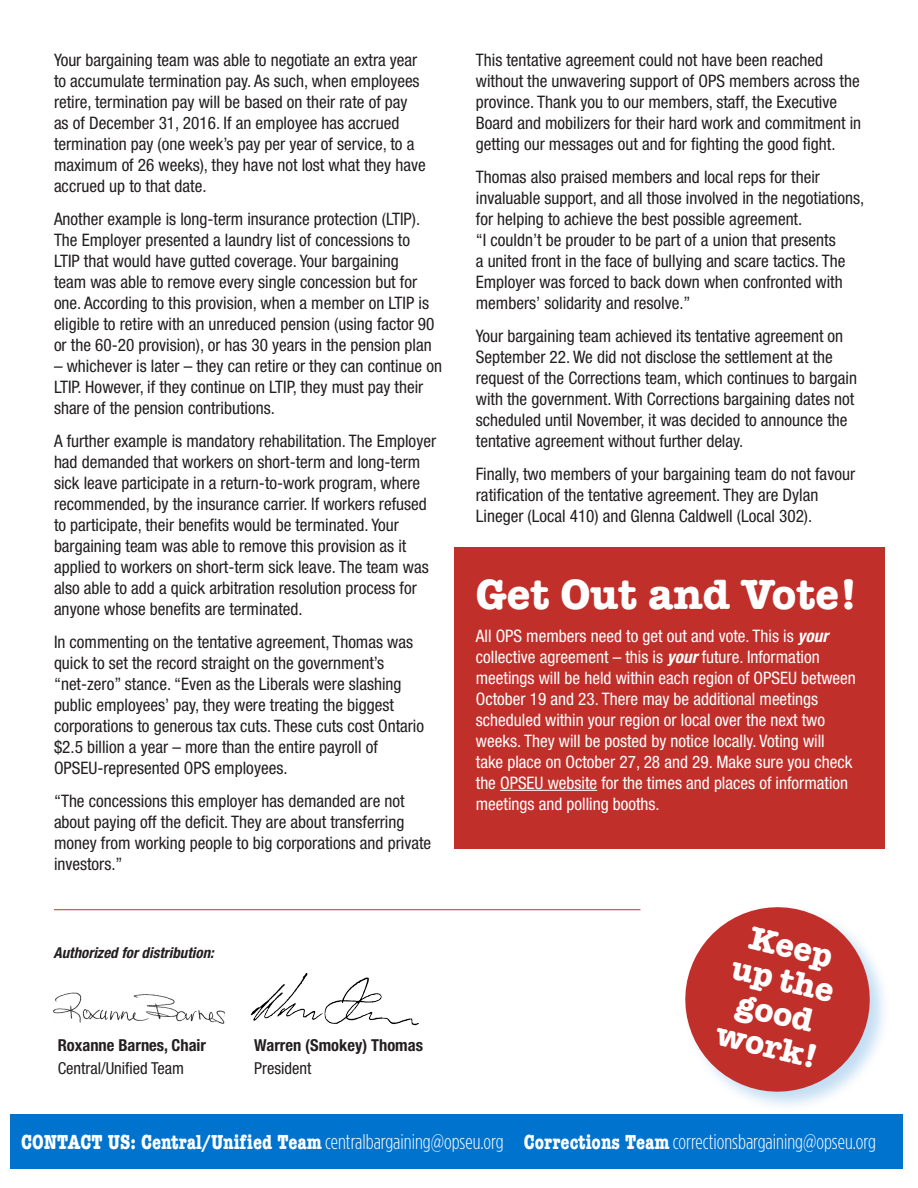
<style>
.page{position:relative;width:918px;height:1188px;background:#fff}
.page>*{position:absolute;margin:0;border:0;box-sizing:border-box;transform-origin:0 0}
.Subheader_2_column{font:700 43.5px "American Typewriter";color:#fff}
.t1{font:700 33.9px/33.9px "American Typewriter";color:#fff;text-align:center}
.Contact{font:300 condensed 21px "Gotham HTF";color:#fff}
.body_copy_2_column{font:condensed 17.25px/21px "Helvetica Neue LT Std";color:#231f20}
.body_copy_2_column-2{font:condensed 17.25px/21px "Helvetica Neue LT Std";color:#fff}
.Person{font:700 condensed 16.5px "Helvetica Neue LT Std";color:#231f20}
.Person-2{font:condensed 16.5px "Helvetica Neue LT Std";color:#231f20}
.Person_s_title{font:condensed 16.5px "Helvetica Neue LT Std";color:#231f20}
.authorized_by{font:italic 700 condensed 15px "Helvetica Neue LT Std";color:#231f20}
.s1{font-weight:700;font-style:italic}
.s2{font-family:"American Typewriter";font-weight:700}
</style>
<div class="page">
<div style="left:455px;top:547px;width:430px;height:301px;background:#c12f2a"></div>
<hr style="left:500px;top:790px;width:97px;height:1px;background:#fff">
<img style="left:250px;top:972px;width:169px;height:53px">
<img style="left:53px;top:992px;width:172px;height:32px">
<svg style="left:685px;top:907px;width:198px;height:198px;fill:#c12f2a"></svg>
<div style="left:10px;top:1115px;width:892px;height:54px;background:#0073ce"></div>
<hr style="left:54px;top:909px;width:586px;height:1px;background:#c12f2a">
<p class="body_copy_2_column" style="left:54px;top:50px;width:373px">Your bargaining team was able to negotiate an extra year to accumulate termination pay. As such, when employees retire, termination pay will be based on their rate of pay as of December 31, 2016. If an employee has accrued termination pay (one week’s pay per year of service, to a maximum of 26 weeks), they have not lost what they have accrued up to that date.</p>
<p class="body_copy_2_column" style="left:54px;top:208px;width:382px">Another example is long-term insurance protection (LTIP).<br>The Employer presented a laundry list of concessions to LTIP that would have gutted coverage. Your bargaining team was able to remove every single concession but for one. According to this provision, when a member on LTIP is eligible to retire with an unreduced pension (using factor 90 or the 60-20 provision), or has 30 years in the pension plan</p>
<p class="body_copy_2_column" style="left:54px;top:355px;width:390px">– whichever is later – they can retire or they can continue on<br>LTIP. However, if they continue on LTIP, they must pay their share of the pension contributions.</p>
<p class="body_copy_2_column" style="left:54px;top:430px;width:384px">A further example is mandatory rehabilitation. The Employer had demanded that workers on short-term and long-term sick leave participate in a return-to-work program, where recommended, by the insurance carrier. If workers refused to participate, their benefits would be terminated. Your bargaining team was able to remove this provision as it applied to workers on short-term sick leave. The team was also able to add a quick arbitration resolution process for anyone whose benefits are terminated.</p>
<p class="body_copy_2_column" style="left:54px;top:631px;width:372px">In commenting on the tentative agreement, Thomas was quick to set the record straight on the government’s “net-zero” stance. “Even as the Liberals were slashing public employees’ pay, they were treating the biggest corporations to generous tax cuts. These cuts cost Ontario $2.5 billion a year – more than the entire payroll of OPSEU-represented OPS employees.</p>
<p class="body_copy_2_column" style="left:54px;top:790px;width:379px">“The concessions this employer has demanded are not about paying off the deficit. They are about transferring money from working people to big corporations and private investors.”</p>
<p class="authorized_by" style="left:53px;top:943px;width:162px">Authorized for distribution:</p>
<p class="Person" style="left:58px;top:1035px;width:150px">Roxanne Barnes, Chair</p>
<p class="Person-2" style="left:58px;top:1058px;width:128px">Central/Unified Team</p>
<p class="Person" style="left:254px;top:1035px;width:170px">Warren (Smokey) Thomas</p>
<p class="Person_s_title" style="left:254px;top:1058px;width:59px">President</p>
<p class="body_copy_2_column" style="left:476px;top:50px;width:387px">This tentative agreement could not have been reached without the unwavering support of OPS members across the province. Thank you to our members, staff, the Executive Board and mobilizers for their hard work and commitment in getting our messages out and for fighting the good fight.</p>
<p class="body_copy_2_column" style="left:476px;top:166px;width:390px">Thomas also praised members and local reps for their invaluable support, and all those involved in the negotiations, for helping to achieve the best possible agreement.<br>“I couldn’t be prouder to be part of a union that presents<br>a united front in the face of bullying and scare tactics. The Employer was forced to back down when confronted with members’ solidarity and resolve.”</p>
<p class="body_copy_2_column" style="left:476px;top:325px;width:383px">Your bargaining team achieved its tentative agreement on September 22. We did not disclose the settlement at the request of the Corrections team, which continues to bargain with the government. With Corrections bargaining dates not scheduled until November, it was decided to announce the tentative agreement without further delay.</p>
<p class="body_copy_2_column" style="left:476px;top:463px;width:381px">Finally, two members of your bargaining team do not favour ratification of the tentative agreement. They are Dylan<br>Lineger (Local 410) and Glenna Caldwell (Local 302).</p>
<p class="Subheader_2_column" style="left:476px;top:557px;width:384px">Get Out and Vote!</p>
<p class="body_copy_2_column-2" style="left:476px;top:625px;width:381px">All OPS members need to get out and vote. This is <span class="s1">your </span>collective agreement – this is <span class="s1">your</span> future. Information meetings will be held within each region of OPSEU between October 19 and 23. There may be additional meetings scheduled within your region or local over the next two weeks. They will be posted by notice locally. Voting will take place on October 27, 28 and 29. Make sure you check the OPSEU website for the times and places of information meetings and polling booths.</p>
<p class="t1" style="left:745px;top:916px;width:106px;rotate:14deg">Keep up the good</p>
<p class="t1" style="left:721px;top:1015px;width:106px;rotate:14deg">work!</p>
<p class="Contact" style="left:21px;top:1130px;width:856px"><span class="s2">CONTACT US: Central/Unified Team</span> centralbargaining@opseu.org <span class="s2">Corrections Team</span> correctionsbargaining@opseu.org</p>
</div>
